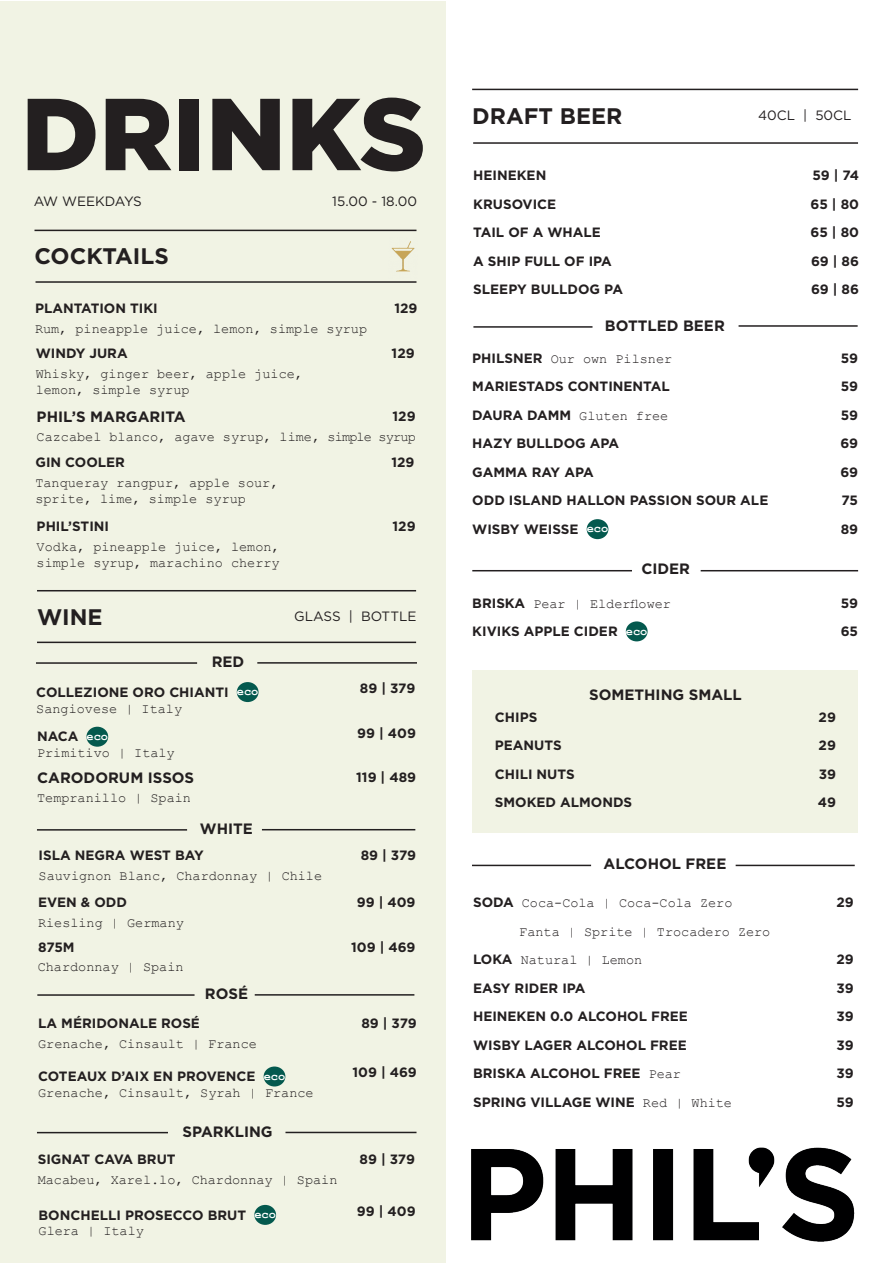
<style>
.page{position:relative;width:893px;height:1263px;background:#fff}
.page>*{position:absolute;margin:0;border:0;box-sizing:border-box;transform-origin:0 0}
.t1{font:900 102px "Gotham";color:#231f20}
.t2{font:700 22.5px "Gotham";color:#231f20}
.t3{font:700 15px "Gotham";color:#231f20}
.t4{font:700 13.5px/28.5px "Gotham";color:#231f20}
.t5{font:13.5px/16.5px "Courier New";color:#231f20}
.t6{font:13.5px "Gotham";color:#231f20}
.s1{font-family:"Courier New";font-size:12px;color:#fff}
.s2{font-family:"Gotham";font-weight:700}
.s3{font-family:"Courier New";font-weight:400}
</style>
<div class="page">
<div style="left:1px;top:1px;width:891px;height:1261px;background:#f1f3e4"></div>
<div style="left:446px;top:0;width:447px;height:1263px;background:#fff"></div>
<div style="left:472px;top:671px;width:386px;height:162px;background:#f1f3e4"></div>
<div style="left:587px;top:519px;width:21px;height:20px;background:#04594e;border-radius:50%"></div>
<hr style="left:472px;top:570px;width:160px;height:1px;background:#231f20">
<hr style="left:701px;top:570px;width:157px;height:1px;background:#231f20">
<div style="left:626px;top:621px;width:22px;height:20px;background:#04594e;border-radius:50%"></div>
<hr style="left:472px;top:865px;width:119px;height:1px;background:#231f20">
<hr style="left:736px;top:865px;width:119px;height:1px;background:#231f20">
<img style="left:472px;top:1147px;width:383px;height:95px">
<hr style="left:473px;top:142px;width:385px;height:2px;background:#231f20">
<hr style="left:472px;top:89px;width:386px;height:1px;background:#231f20">
<hr style="left:36px;top:662px;width:161px;height:2px;background:#231f20">
<hr style="left:257px;top:662px;width:160px;height:2px;background:#231f20">
<div style="left:237px;top:682px;width:22px;height:20px;background:#04594e;border-radius:50%"></div>
<div style="left:86px;top:727px;width:22px;height:20px;background:#04594e;border-radius:50%"></div>
<div style="left:264px;top:1066px;width:21px;height:20px;background:#04594e;border-radius:50%"></div>
<div style="left:254px;top:1205px;width:22px;height:20px;background:#04594e;border-radius:50%"></div>
<hr style="left:37px;top:642px;width:379px;height:1px;background:#231f20">
<hr style="left:37px;top:590px;width:379px;height:1px;background:#231f20">
<hr style="left:37px;top:829px;width:150px;height:2px;background:#231f20">
<hr style="left:262px;top:829px;width:153px;height:1px;background:#231f20">
<hr style="left:37px;top:994px;width:158px;height:2px;background:#231f20">
<hr style="left:255px;top:994px;width:159px;height:2px;background:#231f20">
<hr style="left:37px;top:1132px;width:131px;height:1px;background:#231f20">
<hr style="left:285px;top:1132px;width:131px;height:1px;background:#231f20">
<hr style="left:36px;top:281px;width:380px;height:2px;background:#231f20">
<hr style="left:35px;top:230px;width:381px;height:1px;background:#231f20">
<img style="left:391px;top:241px;width:24px;height:31px">
<hr style="left:473px;top:326px;width:119px;height:2px;background:#231f20">
<hr style="left:739px;top:325px;width:119px;height:2px;background:#231f20">
<h1 class="t1" style="left:21px;top:64px;width:406px">DRINKS</h1>
<p class="t6" style="left:34px;top:193px;width:110px">AW WEEKDAYS</p>
<p class="t6" style="left:332px;top:193px;width:86px">15.00 - 18.00</p>
<h2 class="t2" style="left:35px;top:241px;width:136px">COCKTAILS</h2>
<p class="t4" style="left:35px;top:294px;width:124px">PLANTATION TIKI</p>
<p class="t4" style="left:394px;top:294px;width:25px">129</p>
<p class="t5" style="left:35px;top:320px;width:334px">Rum, pineapple juice, lemon, simple syrup</p>
<p class="t4" style="left:36px;top:339px;width:93px">WINDY JURA</p>
<p class="t4" style="left:392px;top:339px;width:25px">129</p>
<p class="t5" style="left:36px;top:365px;width:269px">Whisky, ginger beer, apple juice, lemon, simple syrup</p>
<p class="t3" style="left:37px;top:407px;width:150px">PHIL’S MARGARITA</p>
<p class="t4" style="left:393px;top:402px;width:25px">129</p>
<p class="t5" style="left:37px;top:428px;width:381px">Cazcabel blanco, agave syrup, lime, simple syrup</p>
<p class="t4" style="left:35px;top:448px;width:91px">GIN COOLER</p>
<p class="t4" style="left:391px;top:448px;width:25px">129</p>
<p class="t5" style="left:35px;top:474px;width:245px">Tanqueray rangpur, apple sour, sprite, lime, simple syrup</p>
<p class="t4" style="left:37px;top:512px;width:74px">PHIL’STINI</p>
<p class="t4" style="left:393px;top:512px;width:25px">129</p>
<p class="t5" style="left:37px;top:538px;width:245px">Vodka, pineapple juice, lemon, simple syrup, marachino cherry</p>
<h2 class="t2" style="left:37px;top:602px;width:67px">WINE</h2>
<p class="t6" style="left:294px;top:607px;width:124px">GLASS | BOTTLE</p>
<p class="t3" style="left:212px;top:652px;width:34px">RED</p>
<p class="t4" style="left:36px;top:678px;width:224px">COLLEZIONE ORO CHIANTI <span class="s1">eco</span></p>
<p class="t4" style="left:360px;top:674px;width:57px">89 | 379</p>
<p class="t5" style="left:36px;top:700px;width:147px">Sangiovese | Italy</p>
<p class="t4" style="left:37px;top:722px;width:73px">NACA <span class="s1">eco</span></p>
<p class="t4" style="left:357px;top:718px;width:60px">99 | 409</p>
<p class="t5" style="left:37px;top:744px;width:139px">Primitivo | Italy</p>
<p class="t3" style="left:37px;top:768px;width:159px">CARODORUM ISSOS</p>
<p class="t4" style="left:356px;top:763px;width:61px">119 | 489</p>
<p class="t5" style="left:37px;top:789px;width:155px">Tempranillo | Spain</p>
<p class="t3" style="left:200px;top:818px;width:55px">WHITE</p>
<p class="t4" style="left:39px;top:841px;width:167px">ISLA NEGRA WEST BAY</p>
<p class="t4" style="left:361px;top:841px;width:57px">89 | 379</p>
<p class="t5" style="left:39px;top:867px;width:285px">Sauvignon Blanc, Chardonnay | Chile</p>
<p class="t4" style="left:38px;top:888px;width:90px">EVEN &amp; ODD</p>
<p class="t4" style="left:357px;top:888px;width:60px">99 | 409</p>
<p class="t5" style="left:38px;top:914px;width:147px">Riesling | Germany</p>
<p class="t4" style="left:38px;top:933px;width:38px">875M</p>
<p class="t4" style="left:351px;top:933px;width:66px">109 | 469</p>
<p class="t5" style="left:38px;top:958px;width:147px">Chardonnay | Spain</p>
<p class="t3" style="left:205px;top:984px;width:45px">ROSÉ</p>
<p class="t4" style="left:38px;top:1009px;width:163px">LA MÉRIDONALE ROSÉ</p>
<p class="t4" style="left:361px;top:1009px;width:57px">89 | 379</p>
<p class="t5" style="left:38px;top:1035px;width:220px">Grenache, Cinsault | France</p>
<p class="t4" style="left:38px;top:1062px;width:249px">COTEAUX D’AIX EN PROVENCE <span class="s1">eco</span></p>
<p class="t4" style="left:352px;top:1058px;width:66px">109 | 469</p>
<p class="t5" style="left:38px;top:1084px;width:277px">Grenache, Cinsault, Syrah | France</p>
<p class="t3" style="left:182px;top:1121px;width:92px">SPARKLING</p>
<p class="t4" style="left:38px;top:1145px;width:139px">SIGNAT CAVA BRUT</p>
<p class="t4" style="left:360px;top:1145px;width:57px">89 | 379</p>
<p class="t5" style="left:38px;top:1171px;width:301px">Macabeu, Xarel.lo, Chardonnay | Spain</p>
<p class="t4" style="left:39px;top:1200px;width:239px">BONCHELLI PROSECCO BRUT <span class="s1">eco</span></p>
<p class="t4" style="left:357px;top:1196px;width:60px">99 | 409</p>
<p class="t5" style="left:39px;top:1222px;width:107px">Glera | Italy</p>
<h2 class="t2" style="left:472px;top:101px;width:152px">DRAFT BEER</h2>
<p class="t6" style="left:758px;top:107px;width:95px">40CL | 50CL</p>
<p class="t4" style="left:473px;top:161px;width:151px">HEINEKEN<br>KRUSOVICE<br>TAIL OF A WHALE<br>A SHIP FULL OF IPA<br>SLEEPY BULLDOG PA</p>
<p class="t4" style="left:810px;top:161px;width:50px;text-align:justify">59 | 74<br>65 | 80<br>65 | 80<br>69 | 86<br>69 | 86</p>
<p class="t3" style="left:605px;top:315px;width:121px">BOTTLED BEER</p>
<p class="t5" style="left:472px;top:350px;width:201px"><span class="s2">PHILSNER</span> Our own Pilsner</p>
<p class="t4" style="left:472px;top:372px;width:199px">MARIESTADS CONTINENTAL</p>
<p class="t5" style="left:472px;top:407px;width:198px"><span class="s2">DAURA DAMM</span> Gluten free</p>
<p class="t4" style="left:472px;top:429px;width:298px">HAZY BULLDOG APA<br>GAMMA RAY APA<br>ODD ISLAND HALLON PASSION SOUR ALE<br>WISBY WEISSE <span class="s1">eco</span></p>
<p class="t3" style="left:641px;top:559px;width:50px">CIDER</p>
<p class="t5" style="left:472px;top:595px;width:200px"><span class="s2">BRISKA</span> Pear | Elderflower</p>
<p class="t4" style="left:472px;top:617px;width:177px">KIVIKS APPLE CIDER <span class="s1">eco</span></p>
<p class="t4" style="left:840px;top:344px;width:19px;text-align:justify">59<br>59<br>59<br>69<br>69<br>75<br>89</p>
<p class="t4" style="left:841px;top:588px;width:19px">59<br>65</p>
<p class="t3" style="left:589px;top:685px;width:154px">SOMETHING SMALL</p>
<p class="t4" style="left:495px;top:702px;width:139px">CHIPS<br>PEANUTS<br>CHILI NUTS<br>SMOKED ALMONDS</p>
<p class="t4" style="left:818px;top:702px;width:20px;text-align:justify">29<br>29<br>39<br>49</p>
<p class="t3" style="left:604px;top:854px;width:124px">ALCOHOL FREE</p>
<p class="t5" style="left:473px;top:894px;width:261px"><span class="s2">SODA</span> Coca-Cola | Coca-Cola Zero</p>
<p class="t5" style="left:519px;top:923px;width:253px">Fanta | Sprite | Trocadero Zero</p>
<p class="t5" style="left:473px;top:951px;width:171px"><span class="s2">LOKA</span> Natural | Lemon</p>
<p class="t4" style="left:473px;top:973px;width:260px">EASY RIDER IPA<br>HEINEKEN 0.0 ALCOHOL FREE<br>WISBY LAGER ALCOHOL FREE<br>BRISKA ALCOHOL FREE <span class="s3">Pear<br></span>SPRING VILLAGE WINE <span class="s3">Red | White</span></p>
<p class="t4" style="left:836px;top:888px;width:19px">29</p>
<p class="t4" style="left:836px;top:945px;width:19px;text-align:justify">29<br>39<br>39<br>39<br>39<br>59</p>
</div>
